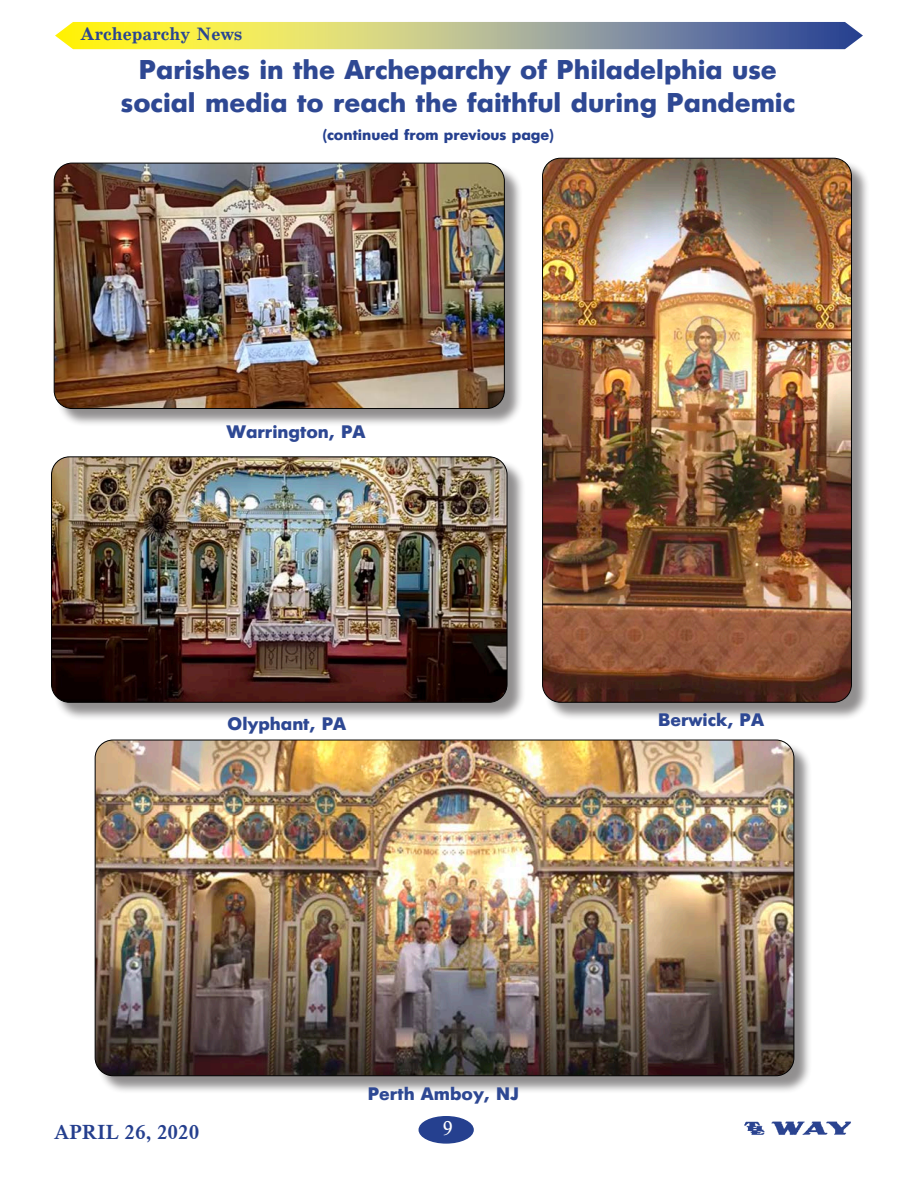
<style>
.page{position:relative;width:918px;height:1188px;background:#fff}
.page>*{position:absolute;margin:0;border:0;box-sizing:border-box;transform-origin:0 0}
.t1{font:700 27px "Ukrainian Futuris";color:#2e4893}
.t2{font:700 21px "CR Timesky Cyrillic";color:#253f8e}
.t3{font:21px "CR Timesky Cyrillic";color:#fff}
.t4{font:700 18px "Ukrainian Futuris";color:#2e4893}
.t5{font:700 18px "Ukrainian School";color:#294592}
.t6{font:700 15px "Ukrainian Futuris";color:#25408f}
</style>
<div class="page">
<img style="left:744px;top:1121px;width:107px;height:14px">
<div style="left:419px;top:1117px;width:54px;height:26px;background:#25408f;border-radius:50%"></div>
<div style="left:419px;top:1116px;width:55px;height:28px;border:2px solid #25408f;border-radius:50%"></div>
<svg style="left:55px;top:22px;width:808px;height:27px;background:#b1b67e"></svg>
<div style="left:56px;top:165px;width:467px;height:263px;background:#231f20;opacity:.5"></div>
<img style="left:54px;top:163px;width:450px;height:246px">
<div style="left:54px;top:163px;width:451px;height:246px;border:1px solid #000;border-radius:18px"></div>
<div style="left:97px;top:742px;width:716px;height:353px;background:#231f20;opacity:.5"></div>
<img style="left:95px;top:740px;width:699px;height:336px">
<div style="left:545px;top:160px;width:325px;height:561px;background:#231f20;opacity:.5"></div>
<img style="left:543px;top:158px;width:308px;height:544px">
<div style="left:54px;top:459px;width:472px;height:262px;background:#231f20;opacity:.5"></div>
<img style="left:52px;top:457px;width:455px;height:245px">
<div style="left:51px;top:457px;width:456px;height:245px;border:1px solid #000;border-radius:18px"></div>
<p class="t5" style="left:80px;top:24px;width:164px">Archeparchy News</p>
<p class="t1" style="left:139px;top:55px;width:640px">Parishes in the Archeparchy of Philadelphia use</p>
<p class="t1" style="left:121px;top:87px;width:676px">social media to reach the faithful during Pandemic</p>
<p class="t6" style="left:323px;top:126px;width:233px">(continued from previous page)</p>
<p class="t4" style="left:226px;top:422px;width:141px">Warrington, PA</p>
<p class="t4" style="left:228px;top:714px;width:120px">Olyphant, PA</p>
<p class="t4" style="left:658px;top:710px;width:107px">Berwick, PA</p>
<p class="t4" style="left:368px;top:1084px;width:153px">Perth Amboy, NJ</p>
<p class="t2" style="left:54px;top:1120px;width:147px">APRIL 26, 2020</p>
<p class="t3" style="left:442px;top:1116px;width:12px">9</p>
</div>
